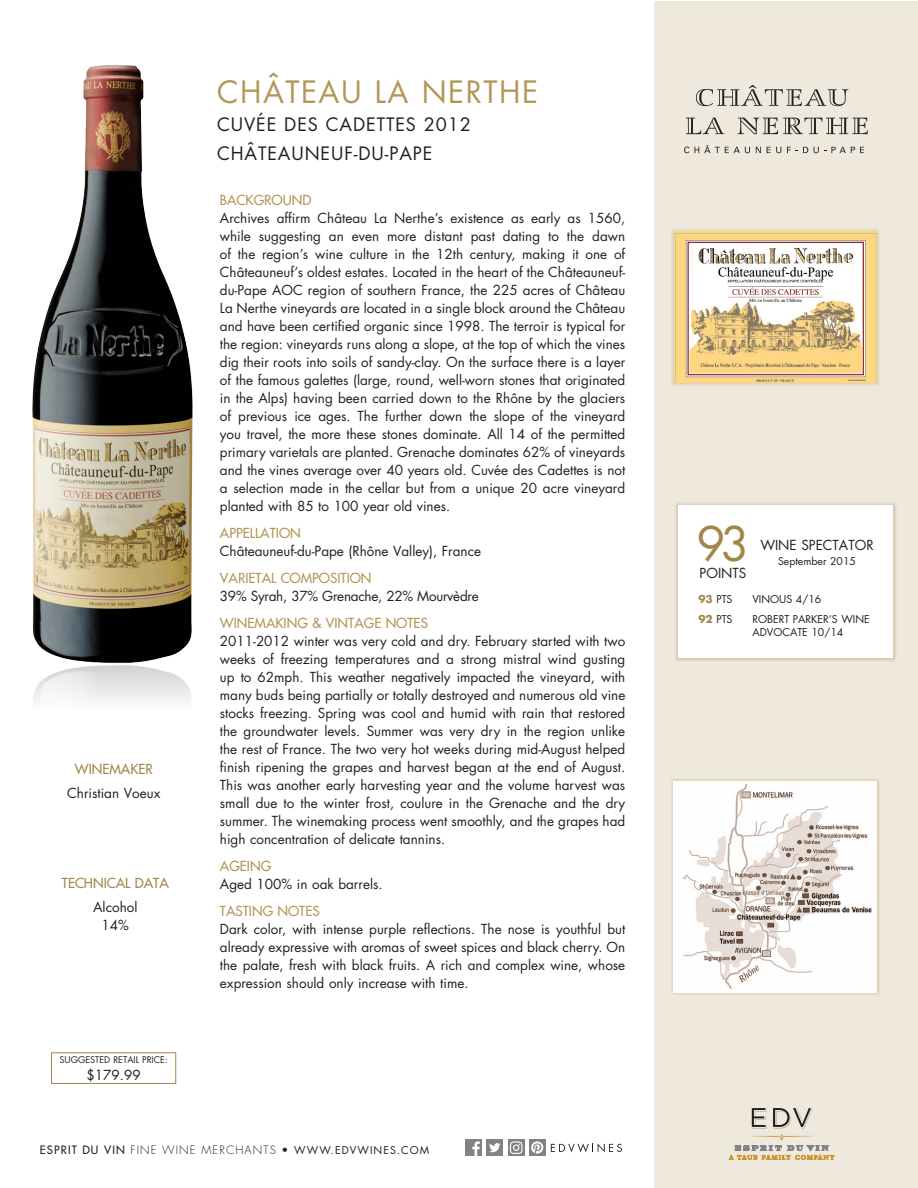
<style>
.page{position:relative;width:918px;height:1188px;background:#fff}
.page>*{position:absolute;margin:0;border:0;box-sizing:border-box;transform-origin:0 0}
.t1{font:46.5px "Futura";color:#a2874c}
.t2{font:30px "Futura";letter-spacing:.05em;color:#b39758}
.t3{font:18px "Futura";letter-spacing:.05em;color:#231f20}
.Para_Body{font:13.5px/18px "Futura";color:#231f20;text-align:justify}
.t4{font:13.5px "Futura";color:#b39758}
.Para_Body-2{font:13.5px "Futura";letter-spacing:-.02em;color:#231f20}
.t5{font:13.5px "Futura";color:#a2874c}
.t6{font:300 11.25px "Futura";letter-spacing:.1em;color:#231f20}
.t7{font:10.5px/13.5px "Futura";color:#231f20}
.t8{font:9px "Futura";color:#231f20}
.s1{font-weight:400}
.s2{font-weight:400;font-size:10.5px}
.s3{font-weight:700;color:#a2874c}
</style>
<div class="page">
<img style="left:32px;top:65px;width:161px;height:596px">
<img style="left:34px;top:661px;width:157px;height:40px">
<div style="left:654px;top:1px;width:263px;height:1186px;background:#efe8dc"></div>
<div style="left:51px;top:1053px;width:125px;height:31px;border:1px solid #a2874c"></div>
<div style="left:675px;top:502px;width:222px;height:160px;background:#a2874c;opacity:.65"></div>
<div style="left:679px;top:505px;width:214px;height:153px;background:#fff"></div>
<div style="left:670px;top:228px;width:210px;height:158px;background:#b39758;opacity:.65"></div>
<img style="left:674px;top:232px;width:203px;height:151px">
<div style="left:670px;top:778px;width:211px;height:218px;background:#b39758;opacity:.65"></div>
<img style="left:674px;top:782px;width:203px;height:210px">
<svg style="left:738px;top:118px;width:130px;height:16px"></svg>
<svg style="left:686px;top:118px;width:38px;height:16px"></svg>
<svg style="left:756px;top:147px;width:5px;height:6px"></svg>
<svg style="left:767px;top:147px;width:14px;height:6px"></svg>
<svg style="left:684px;top:146px;width:5px;height:7px"></svg>
<svg style="left:696px;top:85px;width:152px;height:21px"></svg>
<svg style="left:695px;top:145px;width:55px;height:8px"></svg>
<svg style="left:814px;top:147px;width:50px;height:6px"></svg>
<svg style="left:787px;top:147px;width:21px;height:6px"></svg>
<svg style="left:729px;top:1108px;width:105px;height:52px"></svg>
<div style="left:508px;top:1139px;width:17px;height:17px;background:#808285"></div>
<svg style="left:510px;top:1141px;width:12px;height:13px"></svg>
<div style="left:529px;top:1139px;width:17px;height:17px;background:#808285"></div>
<svg style="left:531px;top:1141px;width:12px;height:13px"></svg>
<div style="left:465px;top:1139px;width:17px;height:17px;background:#808285"></div>
<svg style="left:472px;top:1141px;width:8px;height:15px"></svg>
<div style="left:486px;top:1139px;width:17px;height:17px;background:#808285"></div>
<svg style="left:489px;top:1143px;width:11px;height:9px"></svg>
<svg style="left:551px;top:1143px;width:71px;height:9px"></svg>
<p class="t5" style="left:75px;top:760px;width:80px">WINEMAKER</p>
<p class="Para_Body" style="left:67px;top:784px;width:95px">Christian Voeux</p>
<p class="t5" style="left:62px;top:875px;width:108px">TECHNICAL DATA</p>
<p class="Para_Body" style="left:93px;top:898px;width:46px;text-align:center">Alcohol<br>14%</p>
<p class="t8" style="left:59px;top:1054px;width:110px">SUGGESTED RETAIL PRICE:</p>
<p class="Para_Body" style="left:87px;top:1065px;width:56px">$179.99</p>
<p class="t2" style="left:217px;top:71px;width:322px">CHÂTEAU LA NERTHE</p>
<p class="t3" style="left:217px;top:112px;width:255px">CUVÉE DES CADETTES 2012</p>
<p class="t3" style="left:217px;top:141px;width:217px">CHÂTEAUNEUF-DU-PAPE</p>
<p class="t4" style="left:220px;top:191px;width:93px">BACKGROUND</p>
<p class="Para_Body" style="left:220px;top:209px;width:407px">Archives affirm Château La Nerthe’s existence as early as 1560, while suggesting an even more distant past dating to the dawn of the region’s wine culture in the 12th century, making it one of Châteauneuf’s oldest estates. Located in the heart of the Châteauneuf&shy;du-Pape AOC region of southern France, the 225 acres of Château La Nerthe vineyards are located in a single block around the Château and have been certified organic since 1998. The terroir is typical for the region: vineyards runs along a slope, at the top of which the vines dig their roots into soils of sandy-clay. On the surface there is a layer of the famous galettes (large, round, well-worn stones that originated in the Alps) having been carried down to the Rhône by the glaciers of previous ice ages. The further down the slope of the vineyard you travel, the more these stones dominate. All 14 of the permitted primary varietals are planted. Grenache dominates 62% of vineyards and the vines average over 40 years old. Cuvée des Cadettes is not a selection made in the cellar but from a unique 20 acre vineyard planted with 85 to 100 year old vines.</p>
<p class="t4" style="left:220px;top:524px;width:82px">APPELLATION</p>
<p class="Para_Body" style="left:220px;top:542px;width:263px">Châteauneuf-du-Pape (Rhône Valley), France</p>
<p class="t4" style="left:220px;top:569px;width:153px">VARIETAL COMPOSITION</p>
<p class="Para_Body-2" style="left:220px;top:587px;width:260px">39% Syrah, 37% Grenache, 22% Mourvèdre</p>
<p class="t4" style="left:220px;top:614px;width:209px">WINEMAKING &amp; VINTAGE NOTES</p>
<p class="Para_Body" style="left:220px;top:632px;width:407px">2011-2012 winter was very cold and dry. February started with two weeks of freezing temperatures and a strong mistral wind gusting up to 62mph. This weather negatively impacted the vineyard, with many buds being partially or totally destroyed and numerous old vine stocks freezing. Spring was cool and humid with rain that restored the groundwater levels. Summer was very dry in the region unlike the rest of France. The two very hot weeks during mid-August helped finish ripening the grapes and harvest began at the end of August.<br>This was another early harvesting year and the volume harvest was small due to the winter frost, coulure in the Grenache and the dry summer. The winemaking process went smoothly, and the grapes had high concentration of delicate tannins.</p>
<p class="t4" style="left:220px;top:857px;width:53px">AGEING</p>
<p class="Para_Body" style="left:220px;top:875px;width:164px">Aged 100% in oak barrels.</p>
<p class="t4" style="left:220px;top:902px;width:101px">TASTING NOTES</p>
<p class="Para_Body" style="left:220px;top:920px;width:407px">Dark color, with intense purple reflections. The nose is youthful but already expressive with aromas of sweet spices and black cherry. On the palate, fresh with black fruits. A rich and complex wine, whose expression should only increase with time.</p>
<p class="t6" style="left:40px;top:1143px;width:391px"><span class="s1">ESPRIT DU VIN</span> FINE WINE MERCHANTS • <span class="s2">WWW.EDVWINES.COM</span></p>
<p class="t1" style="left:697px;top:512px;width:54px">93</p>
<p class="Para_Body" style="left:700px;top:564px;width:48px">POINTS</p>
<p class="Para_Body" style="left:760px;top:536px;width:115px">WINE SPECTATOR</p>
<p class="t7" style="left:778px;top:554px;width:79px">September 2015</p>
<p class="t7" style="left:698px;top:592px;width:36px"><span class="s3">93</span> PTS</p>
<p class="t7" style="left:752px;top:592px;width:70px">VINOUS 4/16</p>
<p class="t7" style="left:698px;top:612px;width:36px"><span class="s3">92</span> PTS</p>
<p class="t7" style="left:752px;top:612px;width:119px">ROBERT PARKER’S WINE<br>ADVOCATE 10/14</p>
</div>
